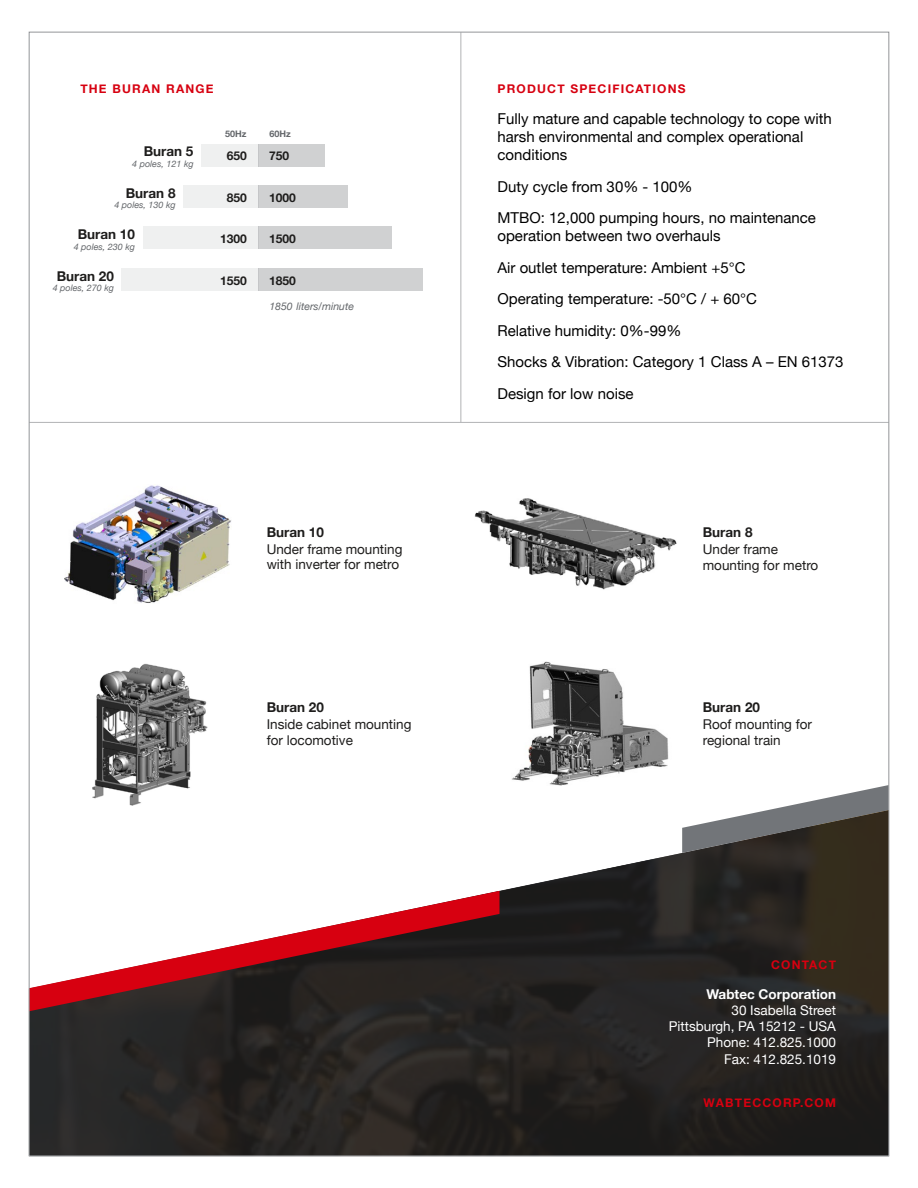
<style>
.page{position:relative;width:918px;height:1188px;background:#fff}
.page>*{position:absolute;margin:0;border:0;box-sizing:border-box;transform-origin:0 0}
.t1{font:15px/31.5px "Helvetica Neue";color:#000}
.t2{font:13.5px/16.5px "Helvetica Neue";color:#1e1d1c}
.t3{font:13.5px/16.2px "Helvetica Neue";color:#fff;text-align:right}
.t4{font:700 13.5px "Helvetica Neue";color:#1e1d1c}
.t5{font:700 13.5px "Helvetica Neue";color:#fff}
.t6{font:700 12px "Helvetica Neue";letter-spacing:.1em;color:#d70010}
.t7{font:700 12px "Helvetica Neue";color:#1e1d1c}
.t8{font:italic 10.5px "Helvetica Neue";color:#63666a}
.t9{font:italic 9px "Helvetica Neue";color:#63666a}
.t10{font:700 9px "Helvetica Neue";color:#63666a}
</style>
<div class="page">
<svg style="left:31px;top:853px;width:856px;height:301px;background:#3c3a38"></svg>
<svg style="left:682px;top:785px;width:205px;height:68px"></svg>
<svg style="left:31px;top:891px;width:468px;height:120px"></svg>
<img style="left:64px;top:485px;width:168px;height:118px">
<img style="left:474px;top:498px;width:203px;height:92px">
<img style="left:512px;top:661px;width:157px;height:124px">
<img style="left:92px;top:663px;width:115px;height:143px">
<hr style="left:461px;top:32px;width:1px;height:391px;background:#b1b3b5">
<hr style="left:29px;top:422px;width:860px;height:1px;background:#b1b3b5">
<div style="left:201px;top:144px;width:58px;height:22px;background:#eff0f0"></div>
<div style="left:258px;top:144px;width:67px;height:22px;background:#d0d1d2"></div>
<div style="left:183px;top:185px;width:76px;height:23px;background:#eff0f0"></div>
<div style="left:258px;top:185px;width:90px;height:23px;background:#d0d1d2"></div>
<div style="left:143px;top:227px;width:116px;height:22px;background:#eff0f0"></div>
<div style="left:258px;top:227px;width:134px;height:22px;background:#d0d1d2"></div>
<div style="left:121px;top:268px;width:138px;height:22px;background:#eff0f0"></div>
<div style="left:258px;top:268px;width:165px;height:22px;background:#d0d1d2"></div>
<p class="t6" style="left:80px;top:79px;width:135px">THE BURAN RANGE</p>
<p class="t6" style="left:497px;top:79px;width:190px">PRODUCT SPECIFICATIONS</p>
<p class="t1" style="left:497px;top:111px;width:336px;line-height:18px">Fully mature and capable technology to cope with harsh environmental and complex operational conditions</p>
<p class="t1" style="left:497px;top:171px;width:320px">Duty cycle from 30% - 100%<br>MTBO: 12,000 pumping hours, no maintenance</p>
<p class="t1" style="left:497px;top:221px;width:348px">operation between two overhauls<br>Air outlet temperature: Ambient +5°C<br>Operating temperature: -50°C / + 60°C<br>Relative humidity: 0%-99%<br>Shocks &amp; Vibration: Category 1 Class A – EN 61373<br>Design for low noise</p>
<p class="t10" style="left:225px;top:127px;width:23px">50Hz</p>
<p class="t10" style="left:269px;top:127px;width:23px">60Hz</p>
<p class="t4" style="left:144px;top:141px;width:51px">Buran 5</p>
<p class="t9" style="left:132px;top:157px;width:63px">4 poles, 121 kg</p>
<p class="t7" style="left:227px;top:147px;width:22px">650</p>
<p class="t7" style="left:269px;top:147px;width:22px">750</p>
<p class="t4" style="left:126px;top:182px;width:51px">Buran 8</p>
<p class="t9" style="left:114px;top:199px;width:63px">4 poles, 130 kg</p>
<p class="t7" style="left:227px;top:188px;width:22px">850</p>
<p class="t7" style="left:269px;top:188px;width:28px">1000</p>
<p class="t4" style="left:78px;top:224px;width:59px">Buran 10</p>
<p class="t9" style="left:74px;top:240px;width:63px">4 poles, 230 kg</p>
<p class="t7" style="left:220px;top:230px;width:28px">1300</p>
<p class="t7" style="left:269px;top:230px;width:28px">1500</p>
<p class="t4" style="left:57px;top:265px;width:59px">Buran 20</p>
<p class="t9" style="left:53px;top:281px;width:63px">4 poles, 270 kg</p>
<p class="t7" style="left:220px;top:271px;width:28px">1550</p>
<p class="t7" style="left:269px;top:271px;width:28px">1850</p>
<p class="t8" style="left:269px;top:299px;width:86px">1850 liters/minute</p>
<p class="t4" style="left:267px;top:522px;width:59px">Buran 10</p>
<p class="t2" style="left:267px;top:542px;width:137px;line-height:15px">Under frame mounting with inverter for metro</p>
<p class="t4" style="left:267px;top:697px;width:59px">Buran 20</p>
<p class="t2" style="left:267px;top:717px;width:146px">Inside cabinet mounting for locomotive</p>
<p class="t4" style="left:703px;top:522px;width:51px">Buran 8</p>
<p class="t2" style="left:703px;top:541px;width:117px">Under frame mounting for metro</p>
<p class="t4" style="left:703px;top:697px;width:59px">Buran 20</p>
<p class="t2" style="left:703px;top:717px;width:111px">Roof mounting for regional train</p>
<p class="t6" style="left:771px;top:955px;width:66px">CONTACT</p>
<p class="t5" style="left:706px;top:983px;width:131px">Wabtec Corporation</p>
<p class="t3" style="left:669px;top:1003px;width:169px">30 Isabella Street<br>Pittsburgh, PA 15212 - USA<br>Phone: 412.825.1000<br>Fax: 412.825.1019</p>
<p class="t6" style="left:704px;top:1093px;width:134px">WABTECCORP.COM</p>
</div>
